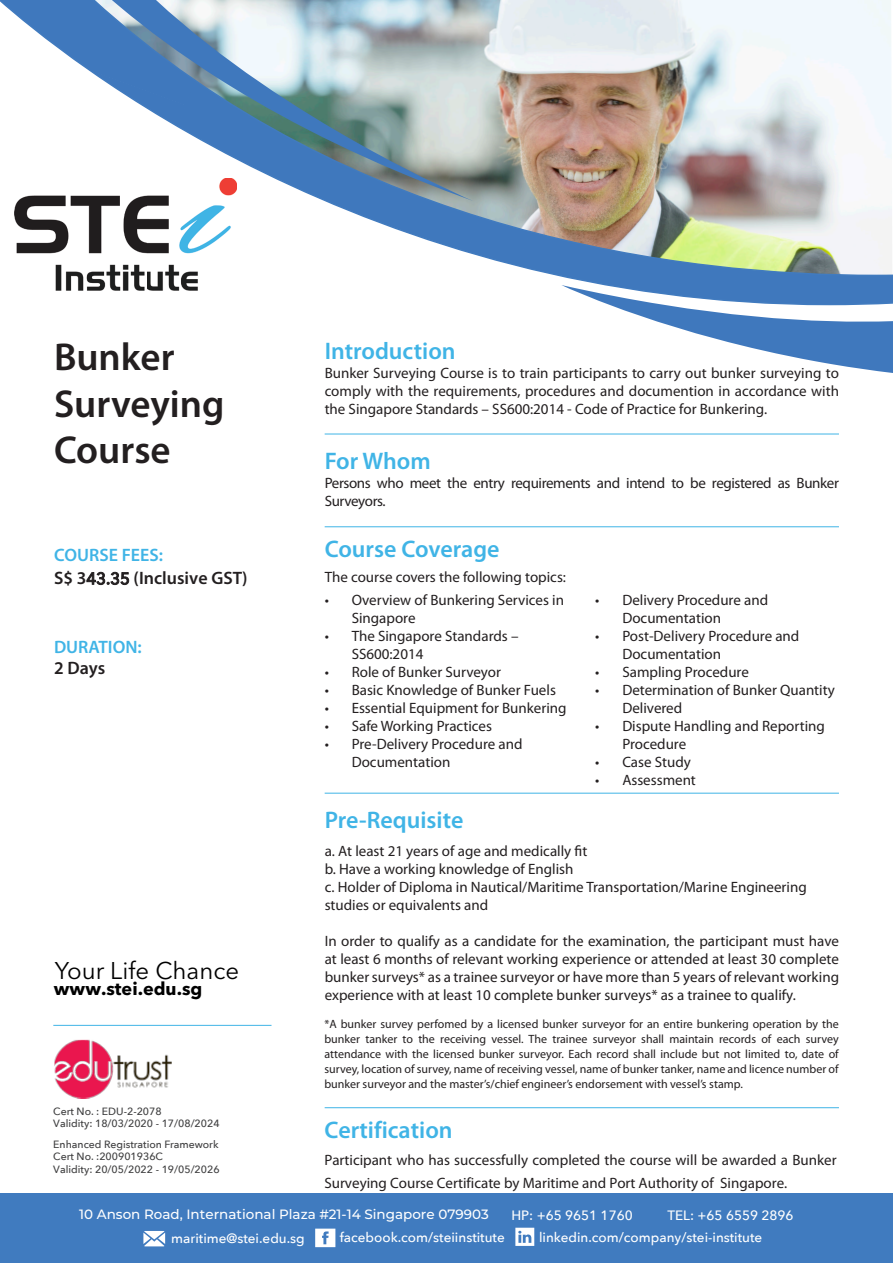
<style>
.page{position:relative;width:893px;height:1263px;background:#fff}
.page>*{position:absolute;margin:0;border:0;box-sizing:border-box;transform-origin:0 0}
.t1{font:600 39px/46.8px "Myriad Pro";color:#231f20}
.t2{font:600 24px "Myriad Pro";color:#40b4e6}
.t3{font:24px "Avenir Next LT Pro";color:#000}
.t4{font:600 18px/23.9px "Myriad Pro";color:#231f20}
.t5{font:700 18px "Avenir Next LT Pro";color:#000}
.t6{font:600 18px/21.6px "Myriad Pro";color:#40b4e6}
.t7{font:15px/18px "Myriad Pro";color:#231f20}
.t8{font:15px/18px "Myriad Pro";letter-spacing:-.025em;color:#231f20}
.t9{font:500 13.5px "Avenir Next";color:#fff}
.t10{font:500 13.5px "Montserrat";color:#fff}
.t11{font:12px/15px "Myriad Pro";color:#231f20;text-align:justify}
.t12{font:500 10.5px/12.6px "Avenir Next";color:#3e3e3f}
.s1{color:#40b4e6}
.s2{font-family:"Avenir Next";font-weight:500;font-size:16.5px}
.s3{color:#231f20}
</style>
<div class="page">
<hr style="left:325px;top:434px;width:514px;height:1px;background:#40b4e6">
<hr style="left:325px;top:526px;width:514px;height:1px;background:#40b4e6">
<hr style="left:325px;top:793px;width:514px;height:1px;background:#40b4e6">
<hr style="left:325px;top:1107px;width:514px;height:1px;background:#40b4e6">
<div style="left:0;top:1193px;width:893px;height:70px;background:#407bbf"></div>
<hr style="left:53px;top:1025px;width:218px;height:1px;background:#40b4e6">
<img style="left:54px;top:1039px;width:118px;height:60px">
<img style="left:0;top:0;width:893px;height:291px">
<img style="left:112px;top:0;width:360px;height:201px">
<img style="left:561px;top:285px;width:332px;height:88px">
<img style="left:14px;top:178px;width:223px;height:112px">
<svg style="left:315px;top:1228px;width:20px;height:19px"></svg>
<svg style="left:143px;top:1231px;width:22px;height:15px"></svg>
<svg style="left:515px;top:1228px;width:19px;height:18px"></svg>
<p class="t1" style="left:54px;top:332px;width:172px">Bunker<br>Surveying<br>Course</p>
<p class="t4" style="left:54px;top:542px;width:195px"><span class="s1">COURSE FEES:<br></span>S$ 3<span class="s2">43.35</span> (Inclusive GST)</p>
<p class="t6" style="left:54px;top:635px;width:89px">DURATION:<br><span class="s3">2 Days</span></p>
<p class="t3" style="left:55px;top:956px;width:186px">Your Life Chance</p>
<p class="t5" style="left:54px;top:977px;width:150px">www.stei.edu.sg</p>
<p class="t2" style="left:325px;top:335px;width:132px">Introduction</p>
<p class="t7" style="left:325px;top:364px;width:516px;text-align:justify">Bunker Surveying Course is to train participants to carry out bunker surveying to comply with the requirements, procedures and documention in accordance with the Singapore Standards – SS600:2014 - Code of Practice for Bunkering.</p>
<p class="t2" style="left:325px;top:445px;width:108px">For Whom</p>
<p class="t8" style="left:325px;top:474px;width:516px">Persons who meet the entry requirements and intend to be registered as Bunker<br>Surveyors.</p>
<p class="t2" style="left:325px;top:534px;width:176px">Course Coverage</p>
<p class="t7" style="left:325px;top:567px;width:243px">The course covers the following topics:</p>
<p class="t7" style="left:352px;top:591px;width:214px;text-indent:-27px">• Overview of Bunkering Services in<br>Singapore</p>
<p class="t7" style="left:352px;top:627px;width:168px;text-indent:-27px">• The Singapore Standards –<br>SS600:2014</p>
<p class="t7" style="left:325px;top:663px;width:178px">• Role of Bunker Surveyor</p>
<p class="t7" style="left:325px;top:681px;width:233px">• Basic Knowledge of Bunker Fuels</p>
<p class="t7" style="left:325px;top:699px;width:243px">• Essential Equipment for Bunkering</p>
<p class="t7" style="left:325px;top:717px;width:169px">• Safe Working Practices</p>
<p class="t7" style="left:352px;top:735px;width:172px;text-indent:-27px">• Pre-Delivery Procedure and<br>Documentation</p>
<p class="t7" style="left:622px;top:591px;width:147px;text-indent:-27px">• Delivery Procedure and<br>Documentation</p>
<p class="t7" style="left:622px;top:627px;width:179px;text-indent:-27px">• Post-Delivery Procedure and<br>Documentation</p>
<p class="t7" style="left:595px;top:663px;width:155px">• Sampling Procedure</p>
<p class="t7" style="left:622px;top:681px;width:214px;text-indent:-27px">• Determination of Bunker Quantity<br>Delivered</p>
<p class="t7" style="left:622px;top:717px;width:204px;text-indent:-27px">• Dispute Handling and Reporting<br>Procedure</p>
<p class="t7" style="left:595px;top:753px;width:97px">• Case Study</p>
<p class="t7" style="left:595px;top:771px;width:102px">• Assessment</p>
<p class="t2" style="left:325px;top:805px;width:140px">Pre-Requisite</p>
<p class="t7" style="left:325px;top:841px;width:264px">a. At least 21 years of age and medically fit</p>
<p class="t7" style="left:325px;top:859px;width:250px">b. Have a working knowledge of English</p>
<p class="t7" style="left:325px;top:877px;width:484px">c. Holder of Diploma in Nautical/Maritime Transportation/Marine Engineering studies or equivalents and</p>
<p class="t7" style="left:325px;top:931px;width:516px;text-align:justify">In order to qualify as a candidate for the examination, the participant must have at least 6 months of relevant working experience or attended at least 30 complete bunker surveys* as a trainee surveyor or have more than 5 years of relevant working experience with at least 10 complete bunker surveys* as a trainee to qualify.</p>
<p class="t11" style="left:324px;top:1017px;width:516px">*A bunker survey perfomed by a licensed bunker surveyor for an entire bunkering operation by the bunker tanker to the receiving vessel. The trainee surveyor shall maintain records of each survey attendance with the licensed bunker surveyor. Each record shall include but not limited to, date of survey, location of survey, name of receiving vessel, name of bunker tanker, name and licence number of bunker surveyor and the master’s/chief engineer’s endorsement with vessel’s stamp.</p>
<p class="t12" style="left:53px;top:1105px;width:168px">Cert No. : EDU-2-2078<br>Validity: 18/03/2020 - 17/08/2024</p>
<p class="t12" style="left:53px;top:1137px;width:168px">Enhanced Registration Framework<br>Cert No. :200901936C<br>Validity: 20/05/2022 - 19/05/2026</p>
<p class="t10" style="left:79px;top:1205px;width:411px">10 Anson Road, International Plaza #21-14 Singapore 079903</p>
<p class="t9" style="left:340px;top:1229px;width:167px">facebook.com/steiinstitute</p>
<p class="t2" style="left:324px;top:1115px;width:130px">Certification</p>
<p class="t7" style="left:324px;top:1148px;width:514px;line-height:23.1px">Participant who has successfully completed the course will be awarded a Bunker<br>Surveying Course Certificate by Maritime and Port Authority of Singapore.</p>
<p class="t9" style="left:511px;top:1207px;width:123px">HP: +65 9651 1760</p>
<p class="t9" style="left:667px;top:1207px;width:128px">TEL: +65 6559 2896</p>
<p class="t9" style="left:171px;top:1230px;width:135px">maritime@stei.edu.sg</p>
<p class="t9" style="left:539px;top:1229px;width:225px">linkedin.com/company/stei-institute</p>
</div>
